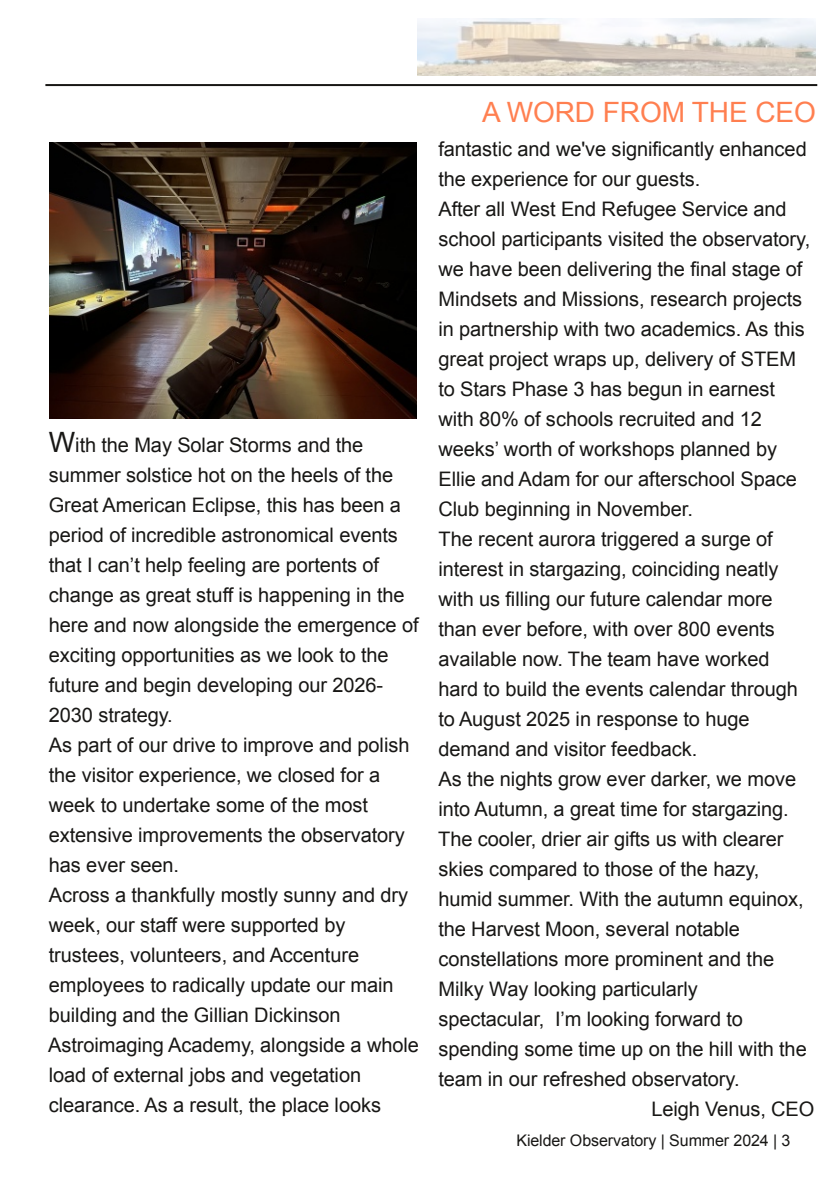
<style>
.page{position:relative;width:840px;height:1191px;background:#fff}
.page>*{position:absolute;margin:0;border:0;box-sizing:border-box;transform-origin:0 0}
.t1{font:28px "Arial";color:#ff7f50}
.t2{font:20px/30px "Arial";letter-spacing:-.005em;color:#181715}
.t3{font:16px "Arial";letter-spacing:-.005em;color:#181715}
.s1{font-size:28px}
</style>
<div class="page">
<hr style="left:45px;top:84px;width:771px;height:2px;background:#181715">
<img style="left:417px;top:18px;width:398px;height:57px">
<img style="left:49px;top:143px;width:367px;height:275px">
<p class="t2" style="left:48px;top:430px;width:372px"><span class="s1">W</span>ith the May Solar Storms and the summer solstice hot on the heels of the Great American Eclipse, this has been a period of incredible astronomical events that I can’t help feeling are portents of change as great stuff is happening in the here and now alongside the emergence of exciting opportunities as we look to the future and begin developing our 2026- 2030 strategy.<br>As part of our drive to improve and polish the visitor experience, we closed for a week to undertake some of the most extensive improvements the observatory has ever seen.<br>Across a thankfully mostly sunny and dry week, our staff were supported by trustees, volunteers, and Accenture employees to radically update our main building and the Gillian Dickinson Astroimaging Academy, alongside a whole load of external jobs and vegetation clearance. As a result, the place looks</p>
<h1 class="t1" style="left:482px;top:97px;width:335px">A WORD FROM THE CEO</h1>
<p class="t2" style="left:438px;top:134px;width:369px">fantastic and we've significantly enhanced</p>
<p class="t2" style="left:438px;top:164px;width:263px">the experience for our guests.</p>
<p class="t2" style="left:438px;top:194px;width:349px">After all West End Refugee Service and</p>
<p class="t2" style="left:438px;top:224px;width:373px">school participants visited the observatory,</p>
<p class="t2" style="left:438px;top:254px;width:365px">we have been delivering the final stage of</p>
<p class="t2" style="left:438px;top:284px;width:365px">Mindsets and Missions, research projects</p>
<p class="t2" style="left:438px;top:314px;width:367px">in partnership with two academics. As this</p>
<p class="t2" style="left:438px;top:344px;width:359px">great project wraps up, delivery of STEM</p>
<p class="t2" style="left:438px;top:374px;width:338px">to Stars Phase 3 has begun in earnest</p>
<p class="t2" style="left:438px;top:404px;width:325px">with 80% of schools recruited and 12</p>
<p class="t2" style="left:438px;top:434px;width:340px">weeks’ worth of workshops planned by</p>
<p class="t2" style="left:438px;top:464px;width:360px">Ellie and Adam for our afterschool Space</p>
<p class="t2" style="left:438px;top:494px;width:256px">Club beginning in November.</p>
<p class="t2" style="left:438px;top:524px;width:335px">The recent aurora triggered a surge of</p>
<p class="t2" style="left:438px;top:554px;width:341px">interest in stargazing, coinciding neatly</p>
<p class="t2" style="left:438px;top:584px;width:335px">with us filling our future calendar more</p>
<p class="t2" style="left:438px;top:614px;width:337px">than ever before, with over 800 events</p>
<p class="t2" style="left:438px;top:644px;width:332px">available now. The team have worked</p>
<p class="t2" style="left:438px;top:674px;width:361px">hard to build the events calendar through</p>
<p class="t2" style="left:438px;top:704px;width:312px">to August 2025 in response to huge</p>
<p class="t2" style="left:438px;top:734px;width:260px">demand and visitor feedback.</p>
<p class="t2" style="left:438px;top:764px;width:359px">As the nights grow ever darker, we move</p>
<p class="t2" style="left:438px;top:794px;width:351px">into Autumn, a great time for stargazing.</p>
<p class="t2" style="left:438px;top:824px;width:346px">The cooler, drier air gifts us with clearer</p>
<p class="t2" style="left:438px;top:854px;width:322px">skies compared to those of the hazy,</p>
<p class="t2" style="left:438px;top:884px;width:366px">humid summer. With the autumn equinox,</p>
<p class="t2" style="left:438px;top:914px;width:303px">the Harvest Moon, several notable</p>
<p class="t2" style="left:438px;top:944px;width:337px">constellations more prominent and the</p>
<p class="t2" style="left:438px;top:974px;width:261px">Milky Way looking particularly</p>
<p class="t2" style="left:438px;top:1004px;width:306px">spectacular, I’m looking forward to</p>
<p class="t2" style="left:438px;top:1034px;width:369px">spending some time up on the hill with the</p>
<p class="t2" style="left:438px;top:1064px;width:302px">team in our refreshed observatory.</p>
<p class="t2" style="left:651px;top:1094px;width:164px">Leigh Venus, CEO</p>
<p class="t3" style="left:516px;top:1131px;width:275px">Kielder Observatory | Summer 2024 | 3</p>
</div>
